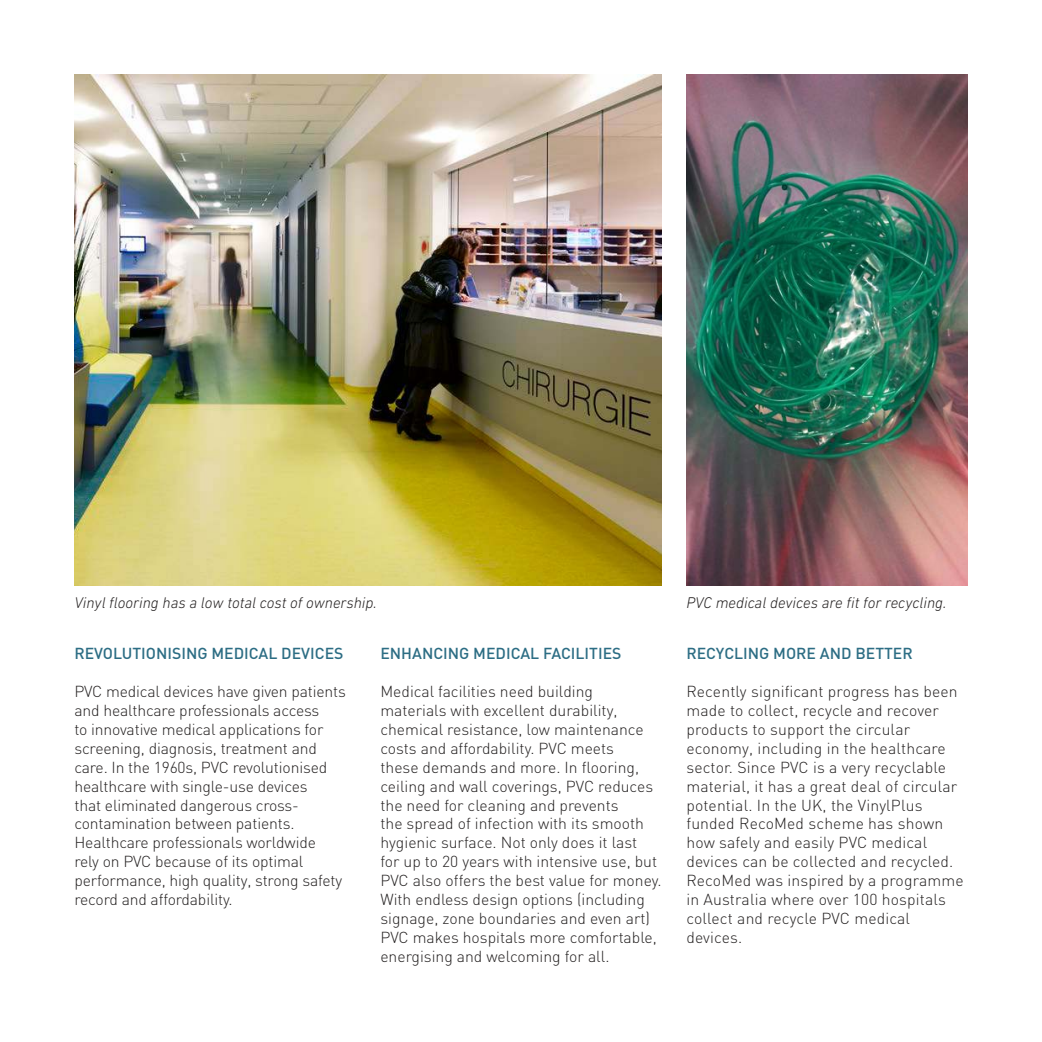
<style>
.page{position:relative;width:1042px;height:1042px;background:#fff}
.page>*{position:absolute;margin:0;border:0;box-sizing:border-box;transform-origin:0 0}
.t1{font:300 15.75px/18.9px "DIN";color:#221f1f}
.t2{font:500 15.75px "DIN";color:#2c6d84}
.t3{font:italic 300 15.75px "DIN Next LT Pro";color:#221f1f}
</style>
<div class="page">
<img style="left:74px;top:74px;width:587px;height:511px">
<img style="left:686px;top:74px;width:281px;height:511px">
<p class="t3" style="left:74px;top:597px;width:304px">Vinyl flooring has a low total cost of ownership.</p>
<p class="t3" style="left:686px;top:597px;width:261px">PVC medical devices are fit for recycling.</p>
<p class="t2" style="left:74px;top:648px;width:270px">REVOLUTIONISING MEDICAL DEVICES</p>
<p class="t1" style="left:74px;top:683px;width:273px">PVC medical devices have given patients and healthcare professionals access<br>to innovative medical applications for screening, diagnosis, treatment and care. In the 1960s, PVC revolutionised healthcare with single-use devices<br>that eliminated dangerous cross&shy;contamination between patients.<br>Healthcare professionals worldwide<br>rely on PVC because of its optimal performance, high quality, strong safety record and affordability.</p>
<p class="t2" style="left:380px;top:648px;width:243px">ENHANCING MEDICAL FACILITIES</p>
<p class="t1" style="left:380px;top:683px;width:283px">Medical facilities need building materials with excellent durability, chemical resistance, low maintenance costs and affordability. PVC meets<br>these demands and more. In flooring, ceiling and wall coverings, PVC reduces the need for cleaning and prevents<br>the spread of infection with its smooth hygienic surface. Not only does it last<br>for up to 20 years with intensive use, but PVC also offers the best value for money.<br>With endless design options (including signage, zone boundaries and even art)<br>PVC makes hospitals more comfortable, energising and welcoming for all.</p>
<p class="t2" style="left:686px;top:648px;width:228px">RECYCLING MORE AND BETTER</p>
<p class="t1" style="left:686px;top:683px;width:279px">Recently significant progress has been made to collect, recycle and recover products to support the circular economy, including in the healthcare sector. Since PVC is a very recyclable material, it has a great deal of circular potential. In the UK, the VinylPlus funded RecoMed scheme has shown how safely and easily PVC medical devices can be collected and recycled.<br>RecoMed was inspired by a programme in Australia where over 100 hospitals collect and recycle PVC medical devices.</p>
</div>
